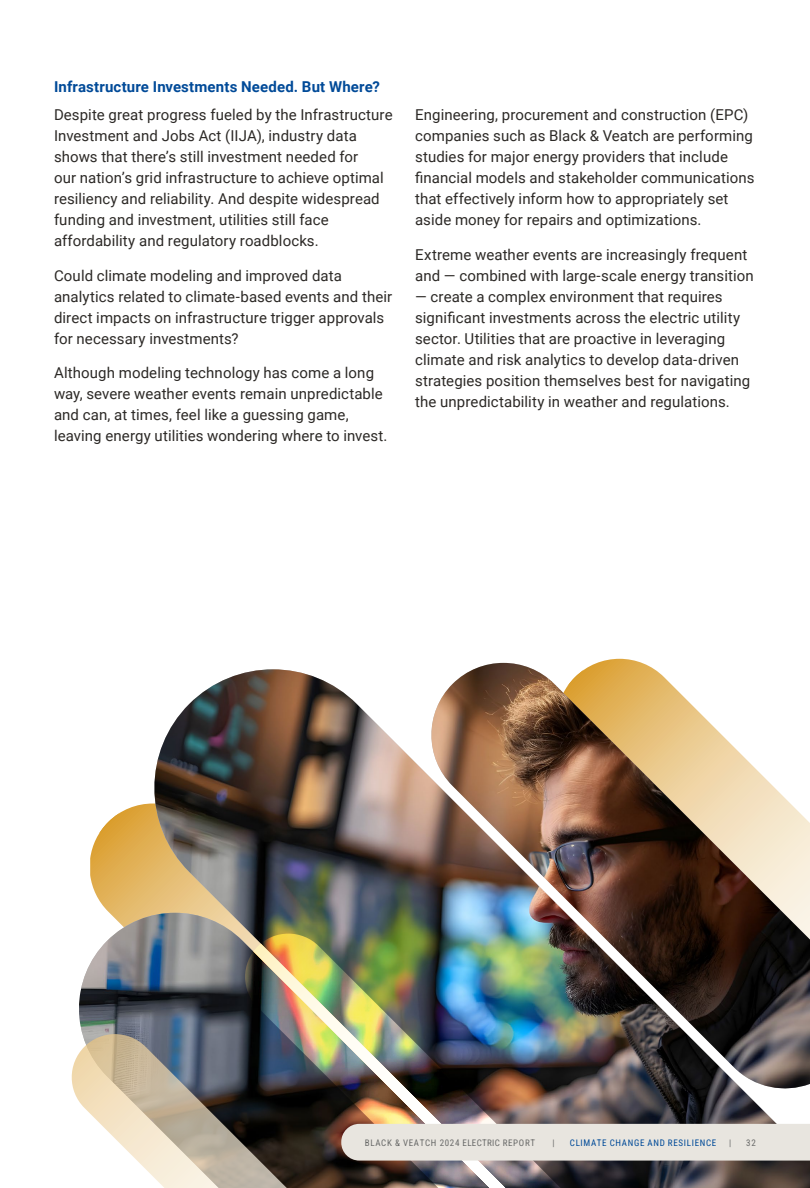
<style>
.page{position:relative;width:810px;height:1188px;background:#fff}
.page>*{position:absolute;margin:0;border:0;box-sizing:border-box;transform-origin:0 0}
.t1{font:15px/21px "Roboto";letter-spacing:.005em;color:#2c2926}
.t2{font:700 15px "Roboto";letter-spacing:.01em;color:#004a98}
.t3{font:9px "Roboto Condensed";letter-spacing:.075em;color:#696a69}
.t4{font:9px "Roboto Condensed";letter-spacing:.075em;color:#004a98}
</style>
<div class="page">
<img style="left:79px;top:663px;width:731px;height:525px">
<svg style="left:71px;top:1034px;width:170px;height:154px"></svg>
<img style="left:241px;top:934px;width:355px;height:254px">
<div style="left:341px;top:1124px;width:469px;height:37px;background:#e8e5df"></div>
<p class="t2" style="left:54px;top:76px;width:327px">Infrastructure Investments Needed. But Where?</p>
<p class="t1" style="left:54px;top:104px;width:340px">Despite great progress fueled by the Infrastructure Investment and Jobs Act (IIJA), industry data shows that there’s still investment needed for<br>our nation’s grid infrastructure to achieve optimal resiliency and reliability. And despite widespread funding and investment, utilities still face affordability and regulatory roadblocks.</p>
<p class="t1" style="left:54px;top:264px;width:340px">Could climate modeling and improved data analytics related to climate-based events and their direct impacts on infrastructure trigger approvals for necessary investments?</p>
<p class="t1" style="left:54px;top:362px;width:335px">Although modeling technology has come a long way, severe weather events remain unpredictable and can, at times, feel like a guessing game, leaving energy utilities wondering where to invest.</p>
<p class="t1" style="left:415px;top:104px;width:341px">Engineering, procurement and construction (EPC) companies such as Black &amp; Veatch are performing studies for major energy providers that include financial models and stakeholder communications that effectively inform how to appropriately set aside money for repairs and optimizations.</p>
<p class="t1" style="left:415px;top:243px;width:340px">Extreme weather events are increasingly frequent and — combined with large-scale energy transition</p>
<p class="t1" style="left:415px;top:285px;width:337px">— create a complex environment that requires significant investments across the electric utility sector. Utilities that are proactive in leveraging climate and risk analytics to develop data-driven strategies position themselves best for navigating the unpredictability in weather and regulations.</p>
<p class="t3" style="left:365px;top:1137px;width:172px">BLACK &amp; VEATCH 2024 ELECTRIC REPORT</p>
<p class="t3" style="left:553px;top:1137px;width:4px">|</p>
<p class="t4" style="left:570px;top:1137px;width:148px">CLIMATE CHANGE AND RESILIENCE</p>
<p class="t3" style="left:729px;top:1137px;width:4px">|</p>
<p class="t3" style="left:746px;top:1137px;width:11px">32</p>
</div>
